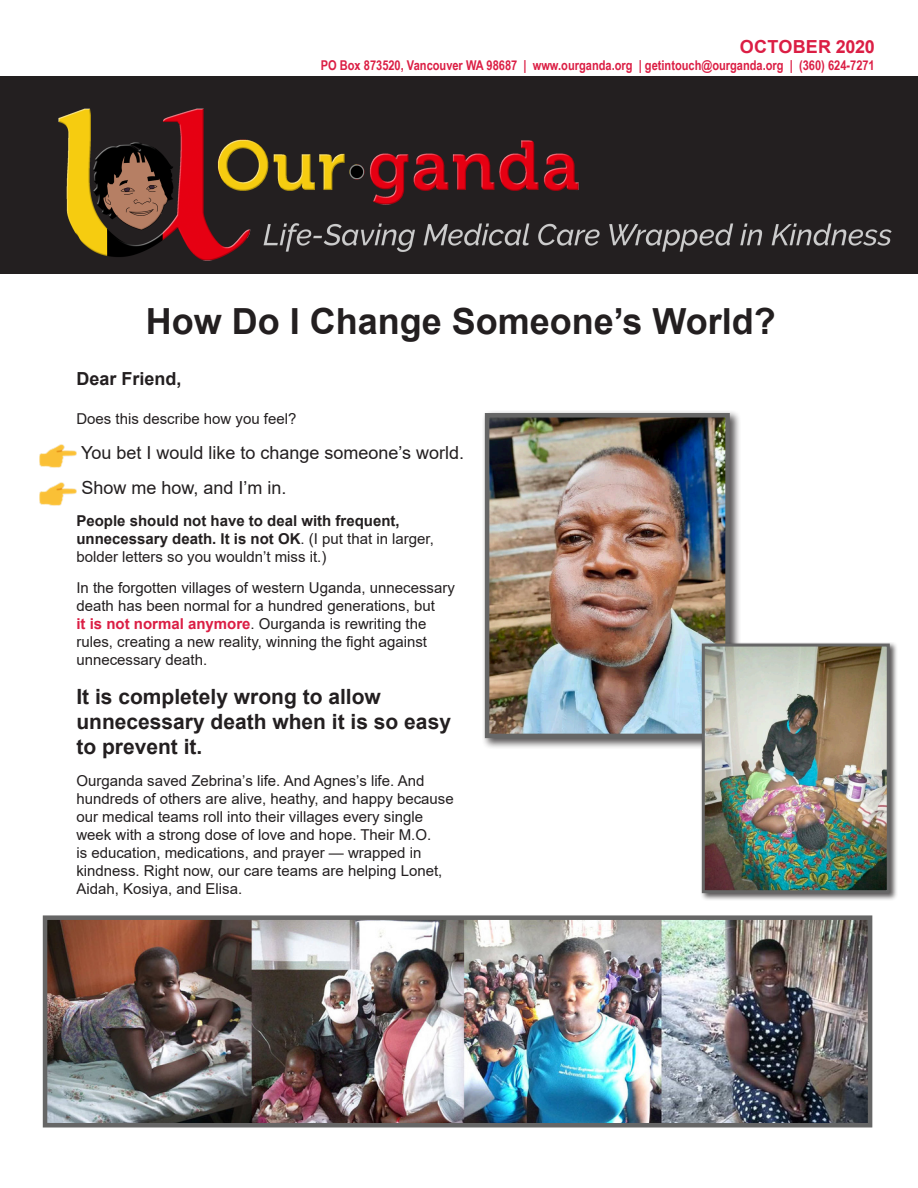
<style>
.page{position:relative;width:918px;height:1188px;background:#fff}
.page>*{position:absolute;margin:0;border:0;box-sizing:border-box;transform-origin:0 0}
.t1{font:700 36px "Arial";color:#231f20}
.t2{font:700 21px/25.2px "Arial";color:#231f20}
.t3{font:18px "Arial";color:#231f20}
.t4{font:700 18px "Arial";color:#231f20}
.t5{font:700 18px "Arial";letter-spacing:.015em;color:#db1e44}
.t6{font:15px/18px "Arial";color:#231f20}
.t7{font:700 15px/18px "Arial";color:#231f20}
.t8{font:700 13.5px "Arial Narrow";color:#db1e44}
.s1{font-weight:400}
.s2{font-weight:700;color:#db1e44}
</style>
<div class="page">
<div style="left:0;top:76px;width:918px;height:198px;background:#231f20"></div>
<img style="left:58px;top:108px;width:834px;height:153px">
<img style="left:48px;top:920px;width:819px;height:203px">
<div style="left:43px;top:915px;width:829px;height:213px;border:4px solid #666"></div>
<img style="left:40px;top:444px;width:36px;height:24px">
<img style="left:40px;top:482px;width:36px;height:24px">
<div style="left:482px;top:410px;width:259px;height:339px;background:#231f20;opacity:.75"></div>
<img style="left:490px;top:418px;width:235px;height:315px">
<div style="left:485px;top:413px;width:245px;height:325px;border:4px solid #666"></div>
<div style="left:700px;top:642px;width:198px;height:259px;background:#231f20;opacity:.75"></div>
<img style="left:706px;top:648px;width:180px;height:241px">
<div style="left:702px;top:644px;width:188px;height:249px;border:3px solid #666"></div>
<p class="t5" style="left:740px;top:34px;width:136px">OCTOBER 2020</p>
<p class="t8" style="left:321px;top:55px;width:555px">PO Box 873520, Vancouver WA 98687 | www.ourganda.org | getintouch@ourganda.org | (360) 624-7271</p>
<p class="t1" style="left:146px;top:296px;width:632px">How Do I Change Someone’s World?</p>
<p class="t4" style="left:76px;top:366px;width:107px">Dear Friend,</p>
<p class="t6" style="left:76px;top:409px;width:222px">Does this describe how you feel?</p>
<p class="t3" style="left:81px;top:440px;width:385px">You bet I would like to change someone’s world.</p>
<p class="t3" style="left:81px;top:475px;width:207px">Show me how, and I’m in.</p>
<p class="t7" style="left:76px;top:511px;width:359px">People should not have to deal with frequent, unnecessary death. It is not OK<span class="s1">. (I put that in larger, bolder letters so you wouldn’t miss it.)</span></p>
<p class="t6" style="left:76px;top:579px;width:380px">In the forgotten villages of western Uganda, unnecessary death has been normal for a hundred generations, but<br><span class="s2">it is not normal anymore</span>. Ourganda is rewriting the rules, creating a new reality, winning the fight against unnecessary death.</p>
<p class="t2" style="left:76px;top:684px;width:376px">It is completely wrong to allow unnecessary death when it is so easy to prevent it.</p>
<p class="t6" style="left:76px;top:771px;width:379px">Ourganda saved Zebrina’s life. And Agnes’s life. And hundreds of others are alive, heathy, and happy because our medical teams roll into their villages every single week with a strong dose of love and hope. Their M.O.<br>is education, medications, and prayer — wrapped in kindness. Right now, our care teams are helping Lonet, Aidah, Kosiya, and Elisa.</p>
</div>
